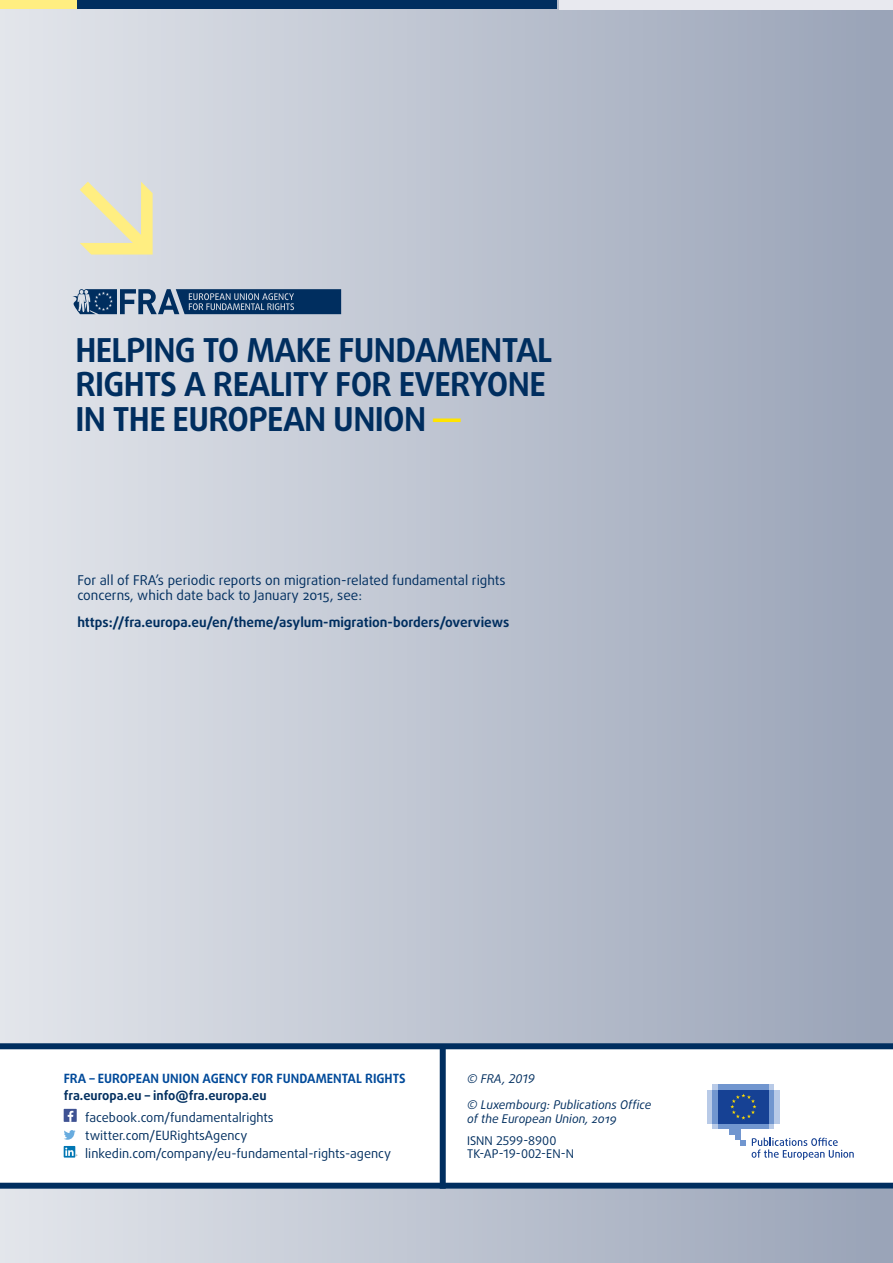
<style>
.page{position:relative;width:893px;height:1263px;background:#fff}
.page>*{position:absolute;margin:0;border:0;box-sizing:border-box;transform-origin:0 0}
.t1{font:700 33px/34.5px "Daxline Pro";letter-spacing:-.02em;color:#002e5f}
.BodyText{font:13.5px/15px "Daxline Pro";color:#002e5f}
.BodyText-2{font:700 13.5px "Daxline Pro";color:#002e5f}
.t2{font:12.75px "Daxline Pro";color:#002e5f}
.t3{font:700 12.75px "Daxline Pro";color:#004a9a}
.t4{font:700 12.75px "Daxline Pro";color:#002e5f}
.t5{font:italic 12px/13.5px "Daxline Pro";color:#002e5f}
.t6{font:12px "Daxline Pro";color:#002e5f}
.s1{color:#ffe400}
</style>
<div class="page">
<div style="left:0;top:0;width:893px;height:1043px;background:linear-gradient(to right,#e3e6eb,#99a3b7)"></div>
<div style="left:0;top:1189px;width:893px;height:74px;background:linear-gradient(to right,#e3e6eb,#99a3b7)"></div>
<div style="left:0;top:0;width:143px;height:9px;background:#ffee81"></div>
<div style="left:78px;top:0;width:479px;height:9px;background:#002e5f"></div>
<div style="left:560px;top:0;width:333px;height:10px;background:#e8e9ef"></div>
<div style="left:0;top:1043px;width:893px;height:6px;background:#002e5f"></div>
<div style="left:0;top:1183px;width:893px;height:6px;background:#002e5f"></div>
<div style="left:440px;top:1046px;width:6px;height:143px;background:#002e5f"></div>
<div style="left:712px;top:1123px;width:62px;height:6px;background:#b8cae7"></div>
<div style="left:712px;top:1084px;width:62px;height:6px;background:#b8cae7"></div>
<div style="left:718px;top:1084px;width:51px;height:6px;background:#7196cf"></div>
<div style="left:718px;top:1123px;width:51px;height:6px;background:#7196cf"></div>
<div style="left:769px;top:1090px;width:5px;height:33px;background:#7196cf"></div>
<div style="left:774px;top:1090px;width:6px;height:33px;background:#b8cae7"></div>
<div style="left:712px;top:1090px;width:6px;height:33px;background:#7196cf"></div>
<div style="left:707px;top:1090px;width:5px;height:33px;background:#b8cae7"></div>
<div style="left:729px;top:1123px;width:12px;height:11px;background:#7196cf"></div>
<div style="left:735px;top:1123px;width:6px;height:17px;background:#7196cf"></div>
<svg style="left:741px;top:1140px;width:5px;height:6px"></svg>
<div style="left:718px;top:1090px;width:51px;height:33px;background:#164194"></div>
<svg style="left:730px;top:1093px;width:26px;height:26px"></svg>
<svg style="left:752px;top:1138px;width:102px;height:22px"></svg>
<div style="left:64px;top:1109px;width:13px;height:13px;background:#3e5293"></div>
<svg style="left:68px;top:1111px;width:5px;height:11px"></svg>
<svg style="left:64px;top:1130px;width:12px;height:10px"></svg>
<div style="left:64px;top:1146px;width:11px;height:11px;background:#0076b3"></div>
<svg style="left:65px;top:1147px;width:12px;height:9px"></svg>
<svg style="left:72px;top:289px;width:269px;height:25px;background:#375a80"></svg>
<div style="left:80px;top:180px;width:73px;height:74px;background:#d9dde4"></div>
<p class="t1" style="left:75px;top:333px;width:479px">HELPING TO MAKE FUNDAMENTAL<br>RIGHTS A REALITY FOR EVERYONE<br>IN THE EUROPEAN UNION <span class="s1">―</span></p>
<p class="BodyText" style="left:77px;top:572px;width:430px">For all of FRA’s periodic reports on migration-related fundamental rights concerns, which date back to January 2015, see:</p>
<p class="BodyText-2" style="left:77px;top:614px;width:433px">https://fra.europa.eu/en/theme/asylum-migration-borders/overviews</p>
<p class="t3" style="left:64px;top:1069px;width:344px">FRA – EUROPEAN UNION AGENCY FOR FUNDAMENTAL RIGHTS</p>
<p class="t4" style="left:64px;top:1087px;width:204px">fra.europa.eu – info@fra.europa.eu</p>
<p class="t2" style="left:85px;top:1109px;width:190px">facebook.com/fundamentalrights</p>
<p class="t2" style="left:85px;top:1127px;width:164px">twitter.com/EURightsAgency</p>
<p class="t2" style="left:85px;top:1144px;width:307px">linkedin.com/company/eu-fundamental-rights-agency</p>
<p class="t5" style="left:467px;top:1072px;width:69px">© FRA, 2019</p>
<p class="t5" style="left:467px;top:1098px;width:186px">© Luxembourg: Publications Office of the European Union, 2019</p>
<p class="t6" style="left:467px;top:1132px;width:91px">ISNN 2599-8900</p>
<p class="t6" style="left:467px;top:1146px;width:108px">TK-AP-19-002-EN-N</p>
</div>
